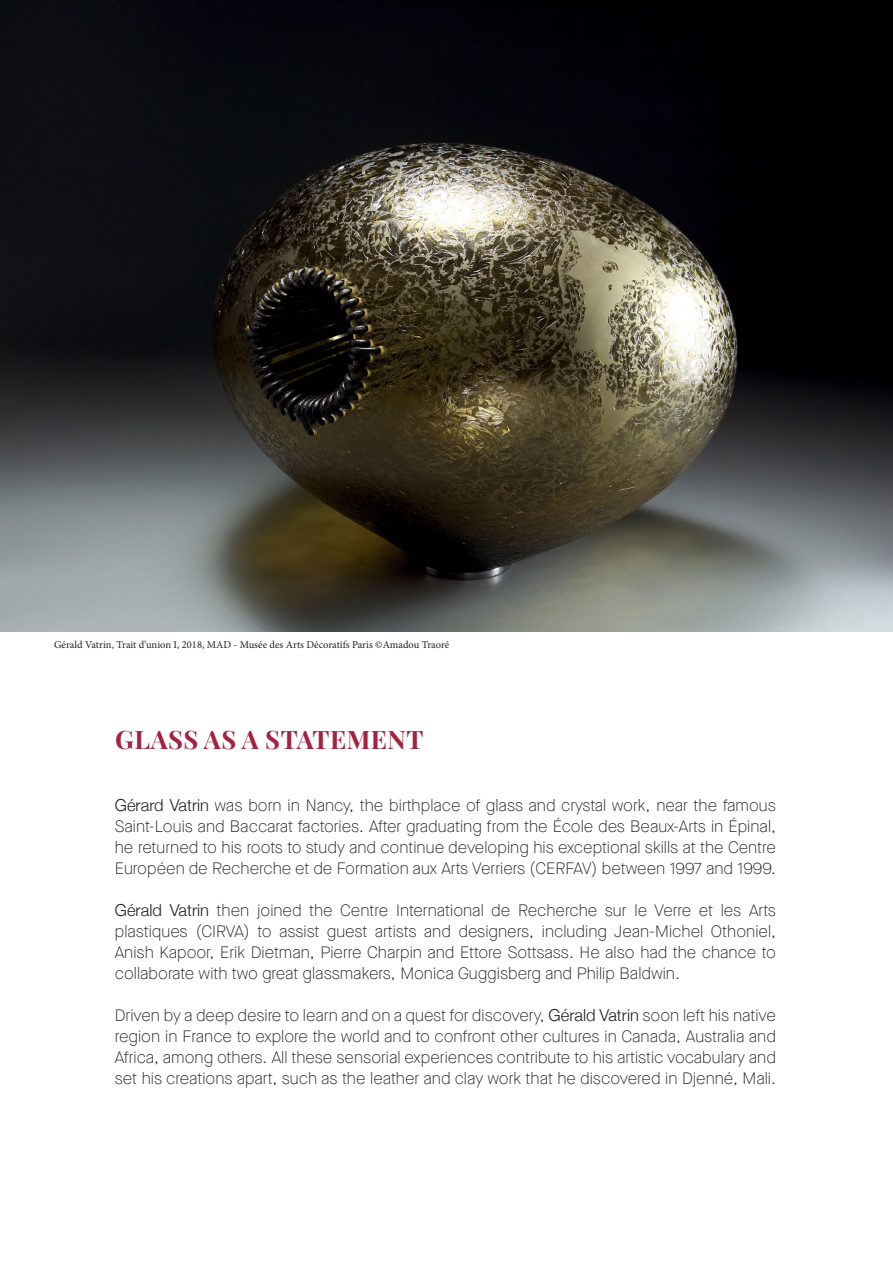
<style>
.page{position:relative;width:893px;height:1263px;background:#fff}
.page>*{position:absolute;margin:0;border:0;box-sizing:border-box;transform-origin:0 0}
.t1{font:700 25.5px "Playfair Display";letter-spacing:.02em;color:#a2233f}
.t2{font:100 16.5px/21px "Maison Neue";color:#231f20;text-align:justify}
.t3{font:10.5px "Minion Pro";color:#231f20}
.s1{font-family:"Helvetica Neue";font-weight:300}
</style>
<div class="page">
<img style="left:0;top:0;width:893px;height:631px">
<p class="t3" style="left:54px;top:637px;width:397px">Gérald Vatrin, Trait d’union I, 2018, MAD - Musée des Arts Décoratifs Paris ©Amadou Traoré</p>
<p class="t1" style="left:115px;top:719px;width:310px">GLASS AS A STATEMENT</p>
<p class="t2" style="left:115px;top:794px;width:663px"><span class="s1">Gérard Vatrin</span> was born in Nancy, the birthplace of glass and crystal work, near the famous Saint-Louis and Baccarat factories. After graduating from the École des Beaux-Arts in Épinal, he returned to his roots to study and continue developing his exceptional skills at the Centre Européen de Recherche et de Formation aux Arts Verriers (CERFAV) between 1997 and 1999.</p>
<p class="t2" style="left:115px;top:899px;width:663px"><span class="s1">Gérald Vatrin</span> then joined the Centre International de Recherche sur le Verre et les Arts plastiques (CIRVA) to assist guest artists and designers, including Jean-Michel Othoniel, Anish Kapoor, Erik Dietman, Pierre Charpin and Ettore Sottsass. He also had the chance to collaborate with two great glassmakers, Monica Guggisberg and Philip Baldwin.</p>
<p class="t2" style="left:115px;top:1004px;width:663px">Driven by a deep desire to learn and on a quest for discovery, <span class="s1">Gérald Vatrin</span> soon left his native region in France to explore the world and to confront other cultures in Canada, Australia and Africa, among others. All these sensorial experiences contribute to his artistic vocabulary and set his creations apart, such as the leather and clay work that he discovered in Djenné, Mali.</p>
</div>
